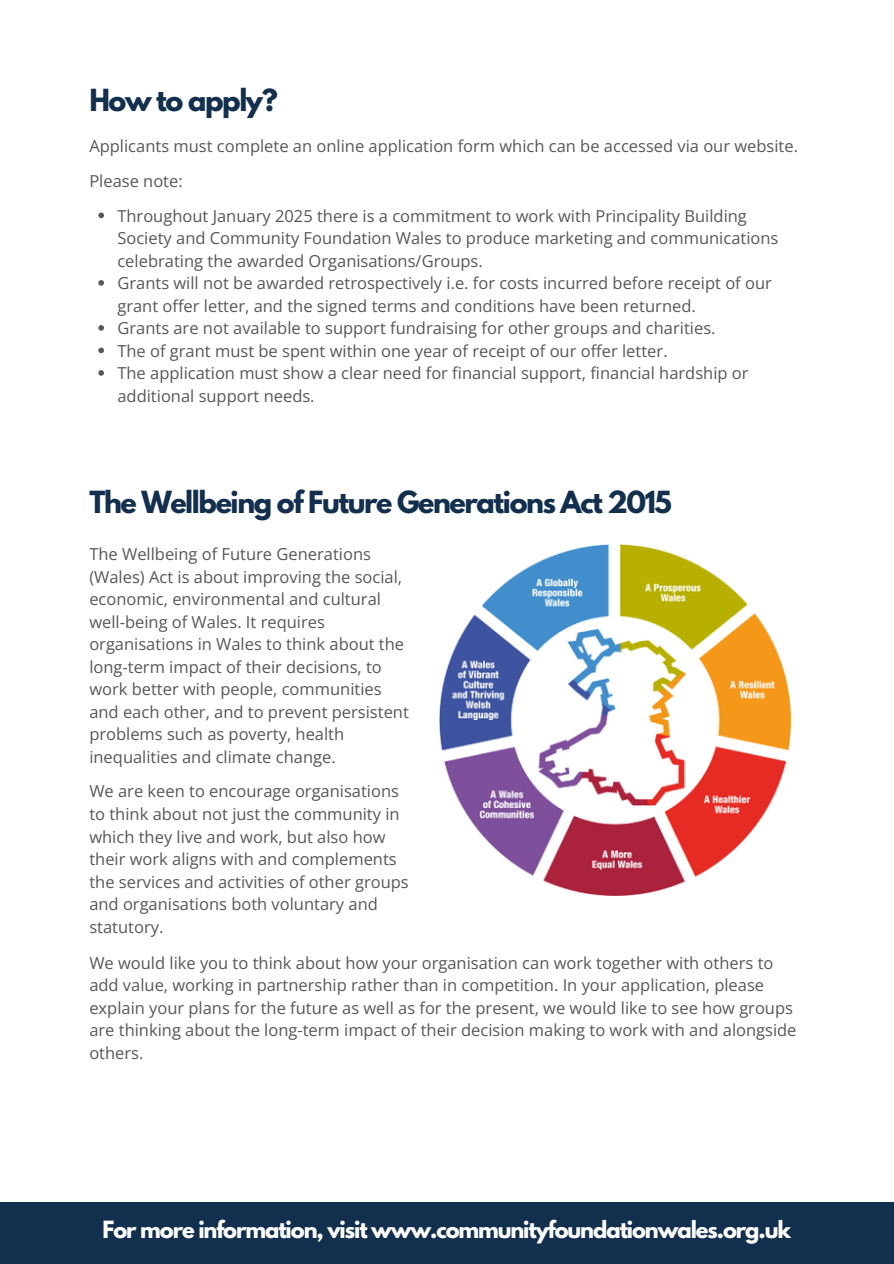
<style>
.page{position:relative;width:894px;height:1264px;background:#fff}
.page>*{position:absolute;margin:0;border:0;box-sizing:border-box;transform-origin:0 0}
.t1{font:700 27px "League Spartan";letter-spacing:-.05em;color:#122f4e}
.t2{font:700 21px "League Spartan";letter-spacing:-.05em;color:#fff}
.t3{font:16.5px/22.5px "Open Sans";color:#575756}
</style>
<div class="page">
<svg style="left:98px;top:212px;width:6px;height:6px"></svg>
<svg style="left:98px;top:280px;width:6px;height:6px"></svg>
<svg style="left:98px;top:325px;width:6px;height:6px"></svg>
<svg style="left:98px;top:347px;width:6px;height:6px"></svg>
<svg style="left:98px;top:370px;width:6px;height:6px"></svg>
<div style="left:0;top:1201px;width:893px;height:62px;background:#122f4e"></div>
<img style="left:439px;top:544px;width:351px;height:351px">
<p class="t1" style="left:89px;top:87px;width:190px">How to apply?</p>
<p class="t3" style="left:89px;top:135px;width:710px">Applicants must complete an online application form which can be accessed via our website.</p>
<p class="t3" style="left:89px;top:169px;width:95px">Please note:</p>
<h1 class="t3" style="left:117px;top:204px;width:662px">Throughout January 2025 there is a commitment to work with Principality Building<br>Society and Community Foundation Wales to produce marketing and communications celebrating the awarded Organisations/Groups.</h1>
<p class="t3" style="left:117px;top:271px;width:655px">Grants will not be awarded retrospectively i.e. for costs incurred before receipt of our grant offer letter, and the signed terms and conditions have been returned.</p>
<p class="t3" style="left:117px;top:316px;width:599px">Grants are not available to support fundraising for other groups and charities.</p>
<p class="t3" style="left:117px;top:339px;width:551px">The of grant must be spent within one year of receipt of our offer letter.</p>
<p class="t3" style="left:117px;top:361px;width:632px">The application must show a clear need for financial support, financial hardship or additional support needs.</p>
<p class="t1" style="left:89px;top:489px;width:584px">The Wellbeing of Future Generations Act 2015</p>
<p class="t3" style="left:89px;top:542px;width:321px">The Wellbeing of Future Generations (Wales) Act is about improving the social, economic, environmental and cultural well-being of Wales. It requires organisations in Wales to think about the long-term impact of their decisions, to work better with people, communities and each other, and to prevent persistent problems such as poverty, health inequalities and climate change.</p>
<p class="t3" style="left:89px;top:779px;width:321px">We are keen to encourage organisations to think about not just the community in which they live and work, but also how their work aligns with and complements the services and activities of other groups and organisations both voluntary and statutory.</p>
<h2 class="t3" style="left:89px;top:951px;width:708px">We would like you to think about how your organisation can work together with others to add value, working in partnership rather than in competition. In your application, please explain your plans for the future as well as for the present, we would like to see how groups are thinking about the long-term impact of their decision making to work with and alongside others.</h2>
<h1 class="t2" style="left:103px;top:1218px;width:689px">For more information, visit www.communityfoundationwales.org.uk</h1>
</div>
